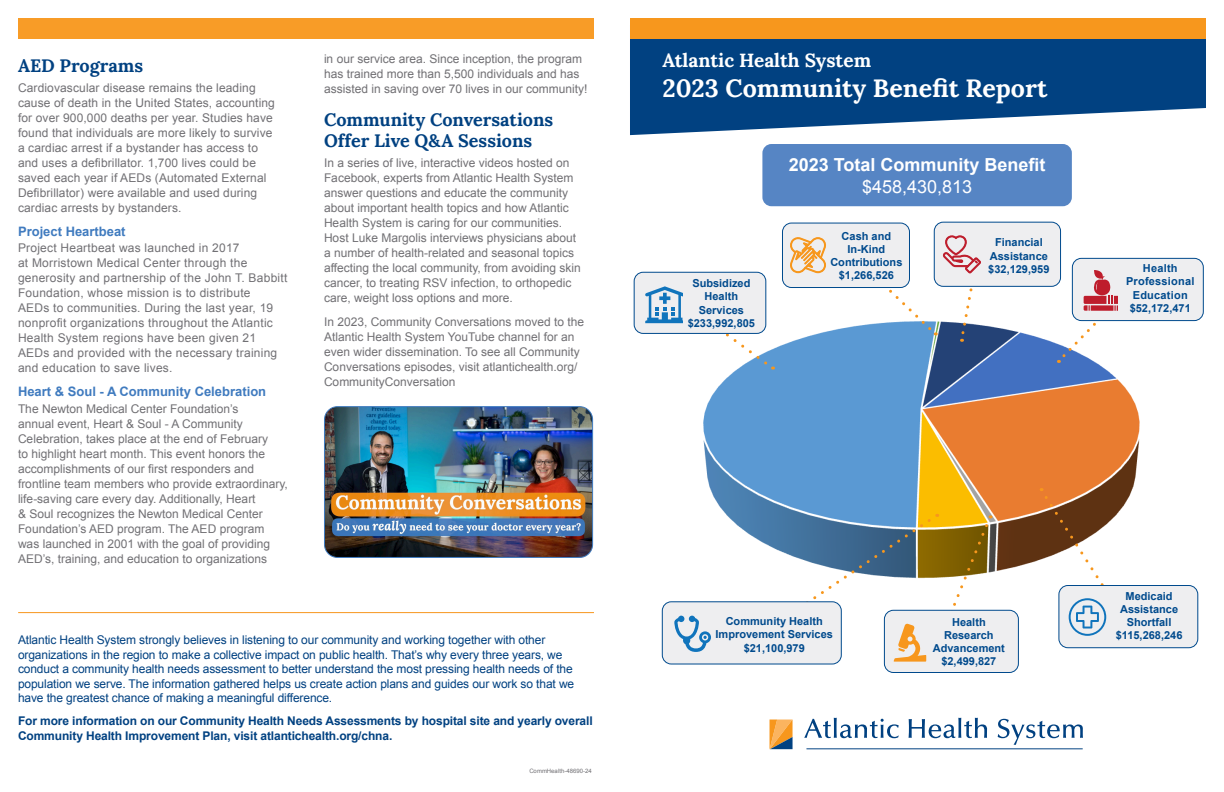
<style>
.page{position:relative;width:1224px;height:792px;background:#fff}
.page>*{position:absolute;margin:0;border:0;box-sizing:border-box;transform-origin:0 0}
.Head-cover{font:25px "Lora";color:#fff}
.Subhead-cover{font:19px "Lora";color:#fff}
.Heads{font:18px/21px "Lora";color:#014181}
.t1{font:700 18px "Arial";color:#fff}
.t2{font:18px "Arial";color:#fff}
.Subheads{font:700 13px "Arial";color:#407bbf}
.Body_Copy{font:12px/15px "Arial";color:#717074}
.Body_Copy-2{font:12px/14.4px "Arial";letter-spacing:-.01em;color:#014181}
.Body_Copy-3{font:12px/15px "Arial";letter-spacing:.02em;color:#717074}
.Body_Copy-4{font:700 12px/14.4px "Arial";letter-spacing:-.01em;color:#014181}
.Body_Copy-5{font:700 11px/13.2px "Arial";color:#004a8d;text-align:center}
.Body_Copy-6{font:700 11px/13.2px "Arial";letter-spacing:.02em;color:#004a8d;text-align:center}
.Body_Copy-7{font:6px "Arial";color:#717074}
</style>
<div class="page">
<svg style="left:630px;top:39px;width:576px;height:96px;background:#245b92"></svg>
<div style="left:630px;top:18px;width:576px;height:21px;background:#f7971d"></div>
<div style="left:762px;top:144px;width:310px;height:62px;background:#5685c4;border-radius:9px"></div>
<img style="left:703px;top:321px;width:451px;height:257px">
<svg style="left:770px;top:720px;width:23px;height:29px"></svg>
<svg style="left:804px;top:718px;width:279px;height:31px"></svg>
<svg style="left:949px;top:515px;width:42px;height:95px"></svg>
<svg style="left:793px;top:514px;width:145px;height:100px"></svg>
<svg style="left:703px;top:311px;width:71px;height:59px"></svg>
<svg style="left:845px;top:246px;width:91px;height:89px"></svg>
<div style="left:634px;top:272px;width:132px;height:61px;background:#eeeef0;border-radius:9px"></div>
<div style="left:634px;top:272px;width:132px;height:62px;border:1px solid #004a8d;border-radius:9px"></div>
<svg style="left:645px;top:286px;width:37px;height:37px"></svg>
<div style="left:884px;top:610px;width:134px;height:63px;background:#eeeef0;border-radius:9px"></div>
<div style="left:884px;top:610px;width:135px;height:63px;border:1px solid #004a8d;border-radius:9px"></div>
<svg style="left:894px;top:623px;width:32px;height:39px"></svg>
<div style="left:782px;top:223px;width:127px;height:65px;background:#eeeef0;border-radius:9px"></div>
<div style="left:782px;top:223px;width:128px;height:65px;border:1px solid #004a8d;border-radius:9px"></div>
<svg style="left:790px;top:237px;width:36px;height:36px"></svg>
<div style="left:934px;top:222px;width:127px;height:64px;background:#eeeef0;border-radius:9px"></div>
<div style="left:934px;top:222px;width:127px;height:65px;border:1px solid #004a8d;border-radius:9px"></div>
<svg style="left:943px;top:235px;width:38px;height:107px"></svg>
<div style="left:18px;top:18px;width:576px;height:21px;background:#f89c27"></div>
<img style="left:325px;top:408px;width:268px;height:149px">
<div style="left:324px;top:406px;width:269px;height:152px;border:1px solid #407bbf;border-radius:13px"></div>
<div style="left:1072px;top:258px;width:131px;height:63px;background:#eeeef0;border-radius:9px"></div>
<div style="left:1072px;top:258px;width:132px;height:63px;border:1px solid #004a8d;border-radius:9px"></div>
<svg style="left:1057px;top:270px;width:61px;height:93px"></svg>
<hr style="left:18px;top:612px;width:576px;height:1px;background:#f7971d">
<div style="left:1059px;top:586px;width:139px;height:62px;background:#eeeef0;border-radius:9px"></div>
<div style="left:1058px;top:585px;width:140px;height:63px;border:1px solid #004a8d;border-radius:9px"></div>
<svg style="left:1041px;top:488px;width:67px;height:148px"></svg>
<div style="left:662px;top:602px;width:179px;height:62px;background:#eeeef0;border-radius:9px"></div>
<div style="left:662px;top:601px;width:180px;height:64px;border:1px solid #004a8d;border-radius:9px"></div>
<svg style="left:674px;top:616px;width:37px;height:36px"></svg>
<p class="Heads" style="left:18px;top:54px;width:127px">AED Programs</p>
<p class="Body_Copy" style="left:18px;top:80px;width:259px">Cardiovascular disease remains the leading cause of death in the United States, accounting for over 900,000 deaths per year. Studies have found that individuals are more likely to survive a cardiac arrest if a bystander has access to and uses a defibrillator. 1,700 lives could be saved each year if AEDs (Automated External Defibrillator) were available and used during cardiac arrests by bystanders.</p>
<p class="Subheads" style="left:18px;top:222px;width:109px">Project Heartbeat</p>
<p class="Body_Copy-3" style="left:18px;top:241px;width:271px">Project Heartbeat was launched in 2017<br>at Morristown Medical Center through the generosity and partnership of the John T. Babbitt Foundation, whose mission is to distribute<br>AEDs to communities. During the last year, 19 nonprofit organizations throughout the Atlantic Health System regions have been given 21<br>AEDs and provided with the necessary training and education to save lives.</p>
<p class="Subheads" style="left:18px;top:383px;width:250px">Heart &amp; Soul - A Community Celebration</p>
<p class="Body_Copy" style="left:18px;top:402px;width:271px">The Newton Medical Center Foundation’s<br>annual event, Heart &amp; Soul - A Community Celebration, takes place at the end of February<br>to highlight heart month. This event honors the accomplishments of our first responders and frontline team members who provide extraordinary, life-saving care every day. Additionally, Heart<br>&amp; Soul recognizes the Newton Medical Center Foundation’s AED program. The AED program was launched in 2001 with the goal of providing AED’s, training, and education to organizations</p>
<p class="Body_Copy" style="left:324px;top:51px;width:265px">in our service area. Since inception, the program has trained more than 5,500 individuals and has assisted in saving over 70 lives in our community!</p>
<p class="Heads" style="left:324px;top:108px;width:231px">Community Conversations<br>Offer Live Q&amp;A Sessions</p>
<p class="Body_Copy" style="left:324px;top:155px;width:259px">In a series of live, interactive videos hosted on Facebook, experts from Atlantic Health System answer questions and educate the community about important health topics and how Atlantic Health System is caring for our communities.<br>Host Luke Margolis interviews physicians about a number of health-related and seasonal topics affecting the local community, from avoiding skin cancer, to treating RSV infection, to orthopedic care, weight loss options and more.</p>
<p class="Body_Copy" style="left:324px;top:314px;width:262px">In 2023, Community Conversations moved to the Atlantic Health System YouTube channel for an even wider dissemination. To see all Community Conversations episodes, visit atlantichealth.org/ CommunityConversation</p>
<p class="Body_Copy-2" style="left:18px;top:633px;width:558px">Atlantic Health System strongly believes in listening to our community and working together with other organizations in the region to make a collective impact on public health. That’s why every three years, we conduct a community health needs assessment to better understand the most pressing health needs of the population we serve. The information gathered helps us create action plans and guides our work so that we have the greatest chance of making a meaningful difference.</p>
<p class="Body_Copy-4" style="left:18px;top:714px;width:576px">For more information on our Community Health Needs Assessments by hospital site and yearly overall<br>Community Health Improvement Plan, visit atlantichealth.org/chna.</p>
<p class="Body_Copy-7" style="left:529px;top:767px;width:64px">CommHealth-48690-24</p>
<p class="Subhead-cover" style="left:662px;top:46px;width:210px">Atlantic Health System</p>
<p class="Head-cover" style="left:662px;top:69px;width:386px">2023 Community Benefit Report</p>
<p class="Body_Copy-5" style="left:688px;top:277px;width:69px">Subsidized<br>Health<br>Services $233,992,805</p>
<p class="t1" style="left:789px;top:153px;width:258px">2023 Total Community Benefit</p>
<p class="t2" style="left:862px;top:174px;width:112px">$458,430,813</p>
<p class="Body_Copy-5" style="left:830px;top:230px;width:74px">Cash and<br>In-Kind<br>Contributions $1,266,526</p>
<p class="Body_Copy-5" style="left:988px;top:236px;width:63px">Financial<br>Assistance $32,129,959</p>
<p class="Body_Copy-6" style="left:1126px;top:262px;width:70px">Health<br>Professional<br>Education $52,172,471</p>
<p class="Body_Copy-5" style="left:716px;top:615px;width:119px">Community Health<br>Improvement Services $21,100,979</p>
<p class="Body_Copy-5" style="left:933px;top:616px;width:74px">Health<br>Research<br>Advancement $2,499,827</p>
<p class="Body_Copy-5" style="left:1116px;top:589px;width:68px">Medicaid<br>Assistance<br>Shortfall $115,268,246</p>
</div>
